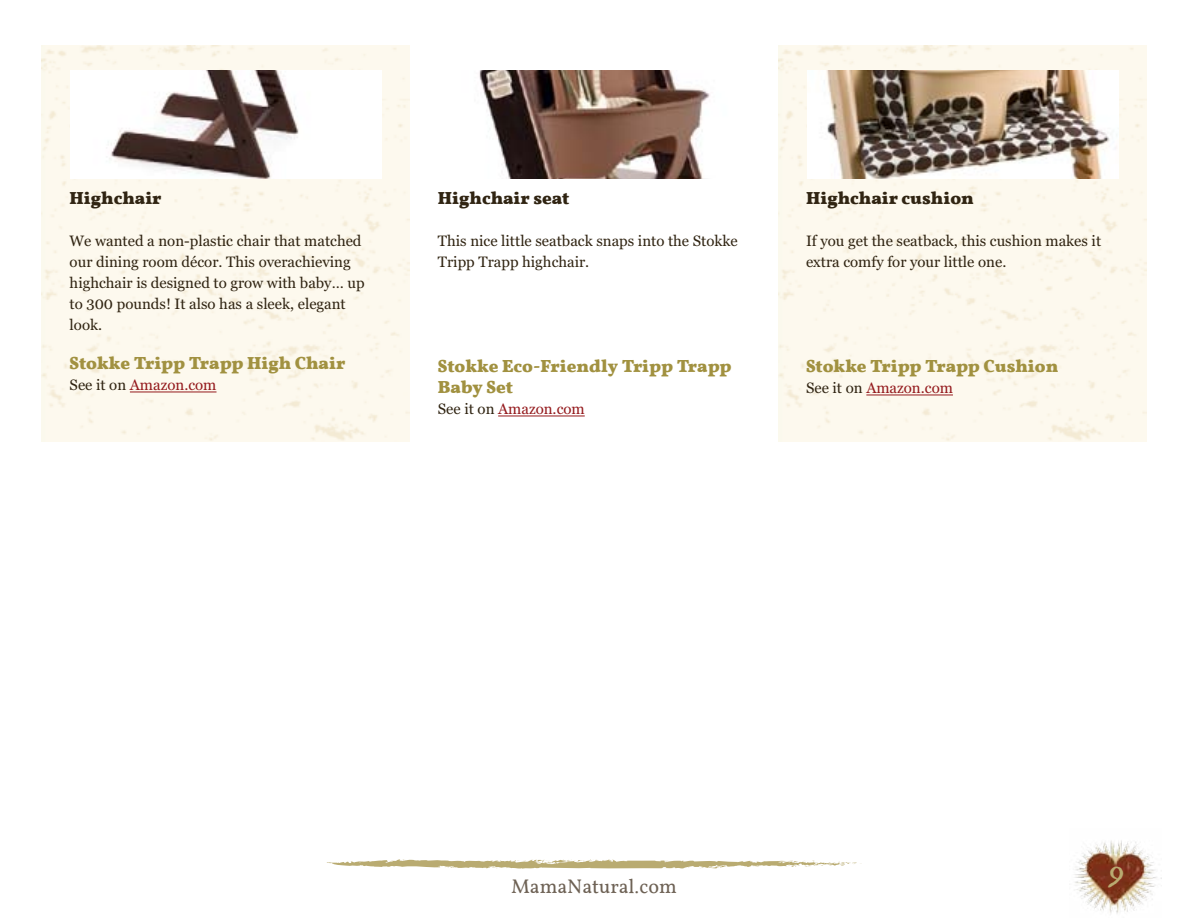
<style>
.page{position:relative;width:1188px;height:918px;background:#fff}
.page>*{position:absolute;margin:0;border:0;box-sizing:border-box;transform-origin:0 0}
.t1{font:38.1px "IM FELL English Roman";color:#b9ab71}
.t2{font:20.1px "Vollkorn";color:#6d6154}
.t3{font:700 17.85px/21px "Vollkorn";color:#a19140}
.t4{font:700 17.85px "Vollkorn";color:#302412}
.t5{font:15px/21px "Georgia";color:#302412}
.t6{font:15px "Georgia";color:#941a1d}
.s1{color:#302412}
</style>
<div class="page">
<div style="left:42px;top:46px;width:368px;height:396px;background:#fdf9ee"></div>
<div style="left:778px;top:46px;width:368px;height:396px;background:#fdf9ee"></div>
<img style="left:807px;top:71px;width:312px;height:108px">
<hr style="left:866px;top:395px;width:87px;height:1px;background:#941a1d">
<img style="left:71px;top:71px;width:311px;height:108px">
<hr style="left:130px;top:392px;width:87px;height:1px;background:#941a1d">
<img style="left:479px;top:71px;width:231px;height:108px">
<hr style="left:498px;top:416px;width:87px;height:1px;background:#941a1d">
<img style="left:1074px;top:840px;width:88px;height:74px">
<svg style="left:327px;top:859px;width:535px;height:10px"></svg>
<p class="t4" style="left:70px;top:187px;width:93px">Highchair</p>
<p class="t5" style="left:70px;top:231px;width:296px">We wanted a non-plastic chair that matched our dining room décor. This overachieving highchair is designed to grow with baby… up to 300 pounds! It also has a sleek, elegant look.</p>
<p class="t3" style="left:70px;top:354px;width:277px">Stokke Tripp Trapp High Chair</p>
<p class="t6" style="left:70px;top:376px;width:148px"><span class="s1">See it on</span> Amazon.com</p>
<p class="t4" style="left:438px;top:187px;width:133px">Highchair seat</p>
<p class="t5" style="left:438px;top:231px;width:301px">This nice little seatback snaps into the Stokke<br>Tripp Trapp highchair.</p>
<p class="t3" style="left:438px;top:357px;width:295px">Stokke Eco-Friendly Tripp Trapp<br>Baby Set</p>
<p class="t6" style="left:438px;top:400px;width:148px"><span class="s1">See it on</span> Amazon.com</p>
<p class="t4" style="left:806px;top:187px;width:169px">Highchair cushion</p>
<p class="t5" style="left:806px;top:231px;width:297px">If you get the seatback, this cushion makes it extra comfy for your little one.</p>
<p class="t3" style="left:806px;top:357px;width:254px">Stokke Tripp Trapp Cushion</p>
<p class="t6" style="left:806px;top:379px;width:148px"><span class="s1">See it on</span> Amazon.com</p>
<h2 class="t2" style="left:511px;top:873px;width:167px">Mamanatural.com</h2>
<h1 class="t1" style="left:1109px;top:849px;width:18px">9</h1>
</div>
